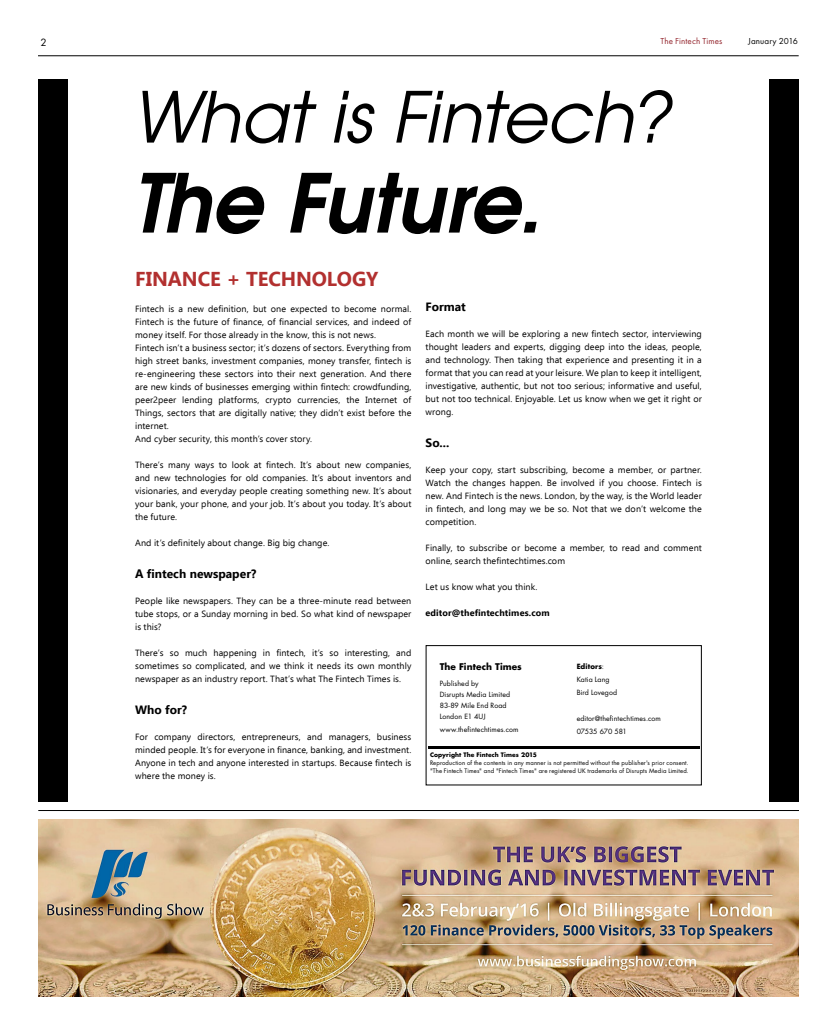
<style>
.page{position:relative;width:837px;height:1018px;background:#fff}
.page>*{position:absolute;margin:0;border:0;box-sizing:border-box;transform-origin:0 0}
.t1{font:italic 700 80.8px "AG Avalanche C";letter-spacing:-.01em;color:#000}
.t2{font:italic 70px "AG Avalanche C";letter-spacing:-.015em;color:#000}
.t3{font:700 20.1px "Ebrima";letter-spacing:-.005em;color:#b2302f}
.t4{font:700 12px "Ebrima";color:#000}
.t5{font:11px "Futura Book C";color:#000}
.t6{font:9px/13px "Ebrima";letter-spacing:.01em;color:#000;text-align:justify}
.t7{font:700 9px "Ebrima";letter-spacing:.01em;color:#000}
.t8{font:9px "Futura Book C";letter-spacing:.015em;color:#94272f}
.t9{font:700 9px "AG Fatum C";letter-spacing:.005em;color:#000}
.t10{font:9px "Futura Book C";letter-spacing:.01em;color:#000}
.t11{font:7px/11px "AG Fatum C";letter-spacing:.015em;color:#000}
.t12{font:6px/8px "AG Fatum C";letter-spacing:.02em;color:#000}
.t13{font:700 6px "AG Fatum C";letter-spacing:.015em;color:#000}
.s1{font-weight:700}
</style>
<div class="page">
<hr style="left:38px;top:55px;width:760px;height:1px;background:#000">
<hr style="left:38px;top:810px;width:760px;height:1px;background:#000">
<img style="left:38px;top:819px;width:760px;height:177px">
<div style="left:425px;top:645px;width:276px;height:140px;border:1px solid #000"></div>
<hr style="left:428px;top:746px;width:271px;height:2px;background:#000">
<div style="left:38px;top:79px;width:30px;height:722px;background:#000"></div>
<div style="left:768px;top:79px;width:30px;height:722px;background:#000"></div>
<p class="t5" style="left:40px;top:36px;width:8px">2</p>
<p class="t8" style="left:660px;top:36px;width:63px">The Fintech Times</p>
<p class="t10" style="left:748px;top:36px;width:51px">January 2016</p>
<h2 class="t2" style="left:135px;top:74px;width:539px">What is Fintech?</h2>
<h1 class="t1" style="left:135px;top:150px;width:411px">The Future.</h1>
<h3 class="t3" style="left:135px;top:264px;width:244px">FINANCE + TECHNOLOGY</h3>
<p class="t6" style="left:135px;top:302px;width:278px;text-align:left">Fintech is a new definition, but one expected to become normal.<br>Fintech is the future of finance, of financial services, and indeed of money itself. For those already in the know, this is not news.<br>Fintech isn’t a business sector; it’s dozens of sectors. Everything from high street banks, investment companies, money transfer, fintech is re-engineering these sectors into their next generation. And there are new kinds of businesses emerging within fintech: crowdfunding, peer2peer lending platforms, crypto currencies, the Internet of Things, sectors that are digitally native; they didn’t exist before the internet.<br>And cyber security, this month’s cover story.</p>
<p class="t6" style="left:135px;top:458px;width:278px">There’s many ways to look at fintech. It’s about new companies, and new technologies for old companies. It’s about inventors and visionaries, and everyday people creating something new. It’s about your bank, your phone, and your job. It’s about you today. It’s about the future.</p>
<p class="t6" style="left:135px;top:536px;width:196px">And it’s definitely about change. Big big change.</p>
<h3 class="t4" style="left:135px;top:565px;width:123px">A fintech newspaper?</h3>
<p class="t6" style="left:135px;top:594px;width:278px">People like newspapers. They can be a three-minute read between tube stops, or a Sunday morning in bed. So what kind of newspaper is this?</p>
<p class="t6" style="left:135px;top:646px;width:278px">There’s so much happening in fintech, it’s so interesting, and sometimes so complicated, and we think it needs its own monthly newspaper as an industry report. That’s what The Fintech Times is.</p>
<h3 class="t4" style="left:135px;top:701px;width:54px">Who for?</h3>
<p class="t6" style="left:135px;top:730px;width:278px">For company directors, entrepreneurs, and managers, business minded people. It’s for everyone in finance, banking, and investment.<br>Anyone in tech and anyone interested in startups. Because fintech is where the money is.</p>
<h3 class="t4" style="left:425px;top:298px;width:42px">Format</h3>
<p class="t6" style="left:425px;top:327px;width:278px">Each month we will be exploring a new fintech sector, interviewing thought leaders and experts, digging deep into the ideas, people, and technology. Then taking that experience and presenting it in a format that you can read at your leisure. We plan to keep it intelligent, investigative, authentic, but not too serious; informative and useful, but not too technical. Enjoyable. Let us know when we get it right or wrong.</p>
<h3 class="t4" style="left:425px;top:434px;width:25px">So...</h3>
<p class="t6" style="left:425px;top:463px;width:278px">Keep your copy, start subscribing, become a member, or partner.<br>Watch the changes happen. Be involved if you choose. Fintech is new. And Fintech is the news. London, by the way, is the World leader in fintech, and long may we be so. Not that we don’t welcome the competition.</p>
<p class="t6" style="left:425px;top:541px;width:278px">Finally, to subscribe or become a member, to read and comment online, search thefintechtimes.com</p>
<p class="t6" style="left:425px;top:580px;width:113px">Let us know what you think.</p>
<p class="t7" style="left:425px;top:606px;width:125px">editor@thefintechtimes.com</p>
<p class="t9" style="left:439px;top:661px;width:84px">The Fintech Times</p>
<p class="t11" style="left:439px;top:678px;width:72px">Published by<br>Disrupts Media Limited<br>83-89 Mile End Road<br>London E1 4UJ</p>
<p class="t11" style="left:439px;top:724px;width:80px">www.thefintechtimes.com</p>
<p class="t11" style="left:576px;top:659px;width:42px;line-height:13px"><span class="s1">Editors</span>:<br>Katia Lang<br>Bird Lovegod</p>
<p class="t11" style="left:576px;top:711px;width:86px;line-height:13px">editor@thefintechtimes.com<br>07535 670 581</p>
<p class="t13" style="left:430px;top:751px;width:108px">Copyright The Fintech Times 2015</p>
<p class="t12" style="left:430px;top:759px;width:260px">Reproduction of the contents in any manner is not permitted without the publisher's prior consent. "The Fintech Times" and "Fintech Times" are registered UK trademarks of Disrupts Media Limited.</p>
</div>
